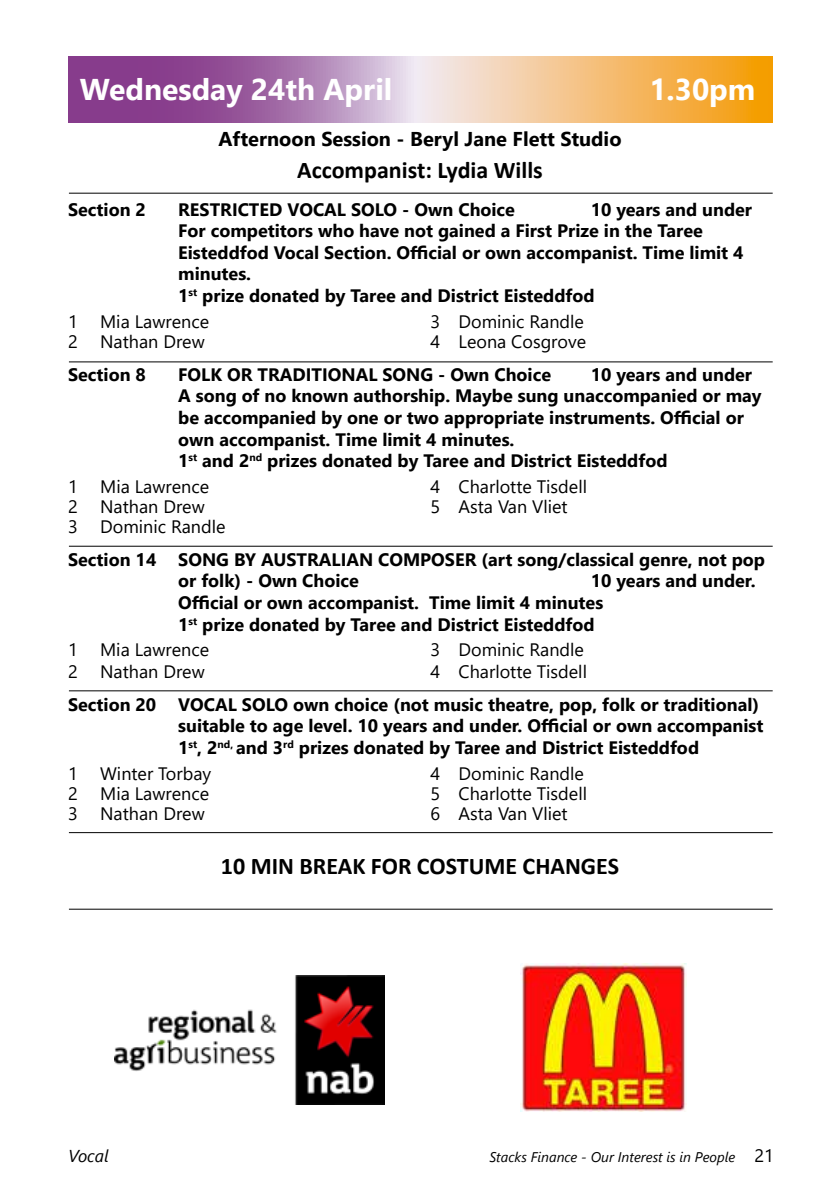
<style>
.page{position:relative;width:840px;height:1191px;background:#fff}
.page>*{position:absolute;margin:0;border:0;box-sizing:border-box;transform-origin:0 0}
.t1{font:700 30px "Segoe UI";color:#fff}
.t2{font:700 24px "Calibri";color:#000}
.t3{font:700 20px "Segoe UI";color:#000}
.t4{font:700 18px/21.6px "Segoe UI";color:#000}
.t5{font:18px "Segoe UI";color:#000}
.t6{font:italic 17.2px "Segoe UI";color:#000}
.t7{font:italic 14px "Segoe UI";color:#000}
.s1{font-style:normal;font-size:18px}
</style>
<div class="page">
<svg style="left:68px;top:57px;width:704px;height:65px;background:#cb9692"></svg>
<hr style="left:69px;top:193px;width:703px;height:1px;background:#000">
<hr style="left:69px;top:361px;width:703px;height:1px;background:#000">
<hr style="left:69px;top:546px;width:703px;height:1px;background:#000">
<hr style="left:69px;top:690px;width:703px;height:1px;background:#000">
<hr style="left:69px;top:832px;width:703px;height:1px;background:#000">
<hr style="left:69px;top:909px;width:703px;height:1px;background:#000">
<img style="left:114px;top:975px;width:270px;height:129px">
<img style="left:520px;top:963px;width:166px;height:148px">
<h1 class="t1" style="left:80px;top:61px;width:314px">Wednesday 24th April</h1>
<h1 class="t1" style="left:649px;top:61px;width:107px">1.30pm</h1>
<p class="t3" style="left:218px;top:120px;width:404px">Afternoon Session - Beryl Jane Flett Studio</p>
<h2 class="t2" style="left:297px;top:153px;width:247px">Accompanist: Lydia Wills</h2>
<p class="t4" style="left:68px;top:197px;width:79px">Section 2</p>
<p class="t4" style="left:178px;top:197px;width:338px">RESTRICTED VOCAL SOLO - Own Choice</p>
<p class="t4" style="left:178px;top:197px;width:575px;text-indent:412px">10 years and under For competitors who have not gained a First Prize in the Taree Eisteddfod Vocal Section. Official or own accompanist. Time limit 4 minutes.<br>1<sup>st</sup> prize donated by Taree and District Eisteddfod</p>
<p class="t5" style="left:68px;top:304px;width:142px">1 Mia Lawrence</p>
<p class="t5" style="left:430px;top:304px;width:155px">3 Dominic Randle</p>
<p class="t5" style="left:68px;top:324px;width:138px">2 Nathan Drew</p>
<p class="t5" style="left:430px;top:324px;width:157px">4 Leona Cosgrove</p>
<p class="t4" style="left:68px;top:362px;width:79px">Section 8</p>
<p class="t4" style="left:178px;top:362px;width:374px">FOLK OR TRADITIONAL SONG - Own Choice</p>
<p class="t4" style="left:178px;top:362px;width:584px;text-indent:412px">10 years and under A song of no known authorship. Maybe sung unaccompanied or may be accompanied by one or two appropriate instruments. Official or own accompanist. Time limit 4 minutes.<br>1<sup>st</sup> and 2<sup>nd</sup> prizes donated by Taree and District Eisteddfod</p>
<p class="t5" style="left:68px;top:469px;width:142px">1 Mia Lawrence</p>
<p class="t5" style="left:430px;top:469px;width:158px">4 Charlotte Tisdell</p>
<p class="t5" style="left:68px;top:489px;width:138px">2 Nathan Drew</p>
<p class="t5" style="left:430px;top:489px;width:138px">5 Asta Van Vliet</p>
<p class="t5" style="left:68px;top:509px;width:159px">3 Dominic Randle</p>
<p class="t4" style="left:178px;top:547px;width:588px;text-indent:-110px">Section 14 SONG BY AUSTRALIAN COMPOSER (art song/classical genre, not pop or folk) - Own Choice</p>
<p class="t4" style="left:178px;top:569px;width:578px;text-indent:412px">10 years and under.<br>Official or own accompanist. Time limit 4 minutes<br>1<sup>st</sup> prize donated by Taree and District Eisteddfod</p>
<p class="t5" style="left:68px;top:633px;width:142px">1 Mia Lawrence</p>
<p class="t5" style="left:430px;top:633px;width:155px">3 Dominic Randle</p>
<p class="t5" style="left:68px;top:654px;width:138px">2 Nathan Drew</p>
<p class="t5" style="left:430px;top:654px;width:158px">4 Charlotte Tisdell</p>
<p class="t4" style="left:178px;top:692px;width:586px;text-indent:-110px">Section 20 VOCAL SOLO own choice (not music theatre, pop, folk or traditional) suitable to age level. 10 years and under. Official or own accompanist<br>1<sup>st</sup>, 2<sup>nd,</sup> and 3<sup>rd</sup> prizes donated by Taree and District Eisteddfod</p>
<p class="t5" style="left:68px;top:756px;width:145px">1 Winter Torbay</p>
<p class="t5" style="left:430px;top:756px;width:155px">4 Dominic Randle</p>
<p class="t5" style="left:68px;top:776px;width:142px">2 Mia Lawrence</p>
<p class="t5" style="left:430px;top:776px;width:158px">5 Charlotte Tisdell</p>
<p class="t5" style="left:68px;top:796px;width:138px">3 Nathan Drew</p>
<p class="t5" style="left:430px;top:796px;width:138px">6 Asta Van Vliet</p>
<h2 class="t2" style="left:221px;top:849px;width:399px">10 MIN BREAK FOR COSTUME CHANGES</h2>
<p class="t6" style="left:68px;top:1140px;width:42px">Vocal</p>
<p class="t7" style="left:489px;top:1144px;width:286px">Stacks Finance - Our Interest is in People <span class="s1">21</span></p>
</div>
